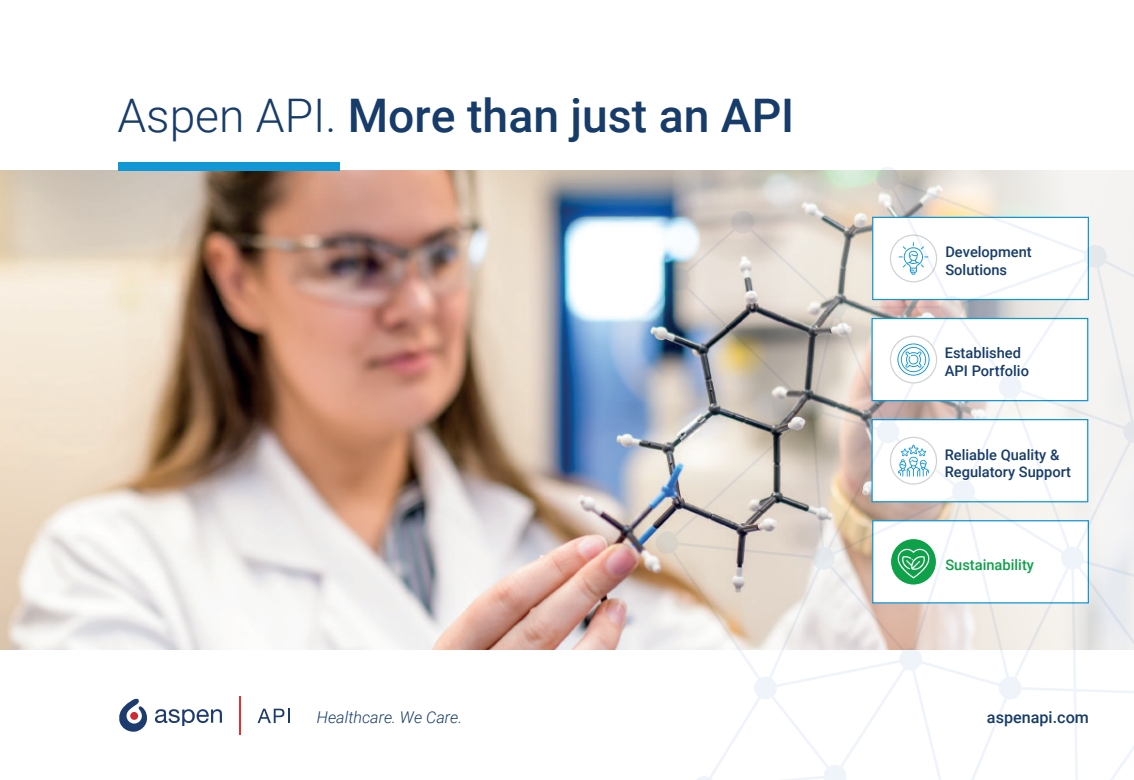
<style>
.page{position:relative;width:1134px;height:780px;background:#fff}
.page>*{position:absolute;margin:0;border:0;box-sizing:border-box;transform-origin:0 0}
.t1{font:500 46.25px "Roboto";color:#173c69}
.t2{font:italic 300 16.12px "Roboto";color:#173c69}
.t3{font:500 16.12px "Roboto";color:#173c69}
.t4{font:500 14.62px/17.6px "Roboto";color:#173c69}
.t5{font:500 14.62px "Roboto";color:#0fa14a}
.s1{font-weight:300}
</style>
<div class="page">
<img style="left:0;top:170px;width:567px;height:480px">
<img style="left:567px;top:170px;width:89px;height:480px">
<div style="left:118px;top:162px;width:221px;height:8px;background:#1197d6"></div>
<hr style="left:239px;top:696px;width:2px;height:38px;background:#ee2d2d">
<svg style="left:258px;top:708px;width:32px;height:15px"></svg>
<svg style="left:155px;top:709px;width:67px;height:17px"></svg>
<svg style="left:119px;top:698px;width:28px;height:33px"></svg>
<svg style="left:656px;top:167px;width:478px;height:613px"></svg>
<svg style="left:890px;top:336px;width:46px;height:47px"></svg>
<svg style="left:897px;top:343px;width:32px;height:33px"></svg>
<div style="left:890px;top:335px;width:47px;height:48px;border:1px solid #d1d2d4;border-radius:50%"></div>
<svg style="left:890px;top:437px;width:46px;height:47px"></svg>
<svg style="left:898px;top:444px;width:31px;height:32px"></svg>
<div style="left:890px;top:436px;width:47px;height:48px;border:1px solid #d1d2d4;border-radius:50%"></div>
<svg style="left:890px;top:538px;width:46px;height:47px"></svg>
<svg style="left:897px;top:548px;width:33px;height:30px"></svg>
<div style="left:890px;top:538px;width:47px;height:47px;border:1px solid #fff;border-radius:50%"></div>
<h1 class="t1" style="left:117px;top:83px;width:678px"><span class="s1">Aspen API.</span> More than just an API</h1>
<p class="t2" style="left:317px;top:706px;width:147px">Healthcare. We Care.</p>
<p class="t4" style="left:945px;top:243px;width:88px">Development<br>Solutions</p>
<p class="t4" style="left:945px;top:344px;width:86px">Established<br>API Portfolio</p>
<p class="t4" style="left:945px;top:445px;width:128px">Reliable Quality &amp;<br>Regulatory Support</p>
<p class="t5" style="left:945px;top:554px;width:90px">Sustainability</p>
<p class="t3" style="left:987px;top:706px;width:103px">aspenapi.com</p>
</div>
